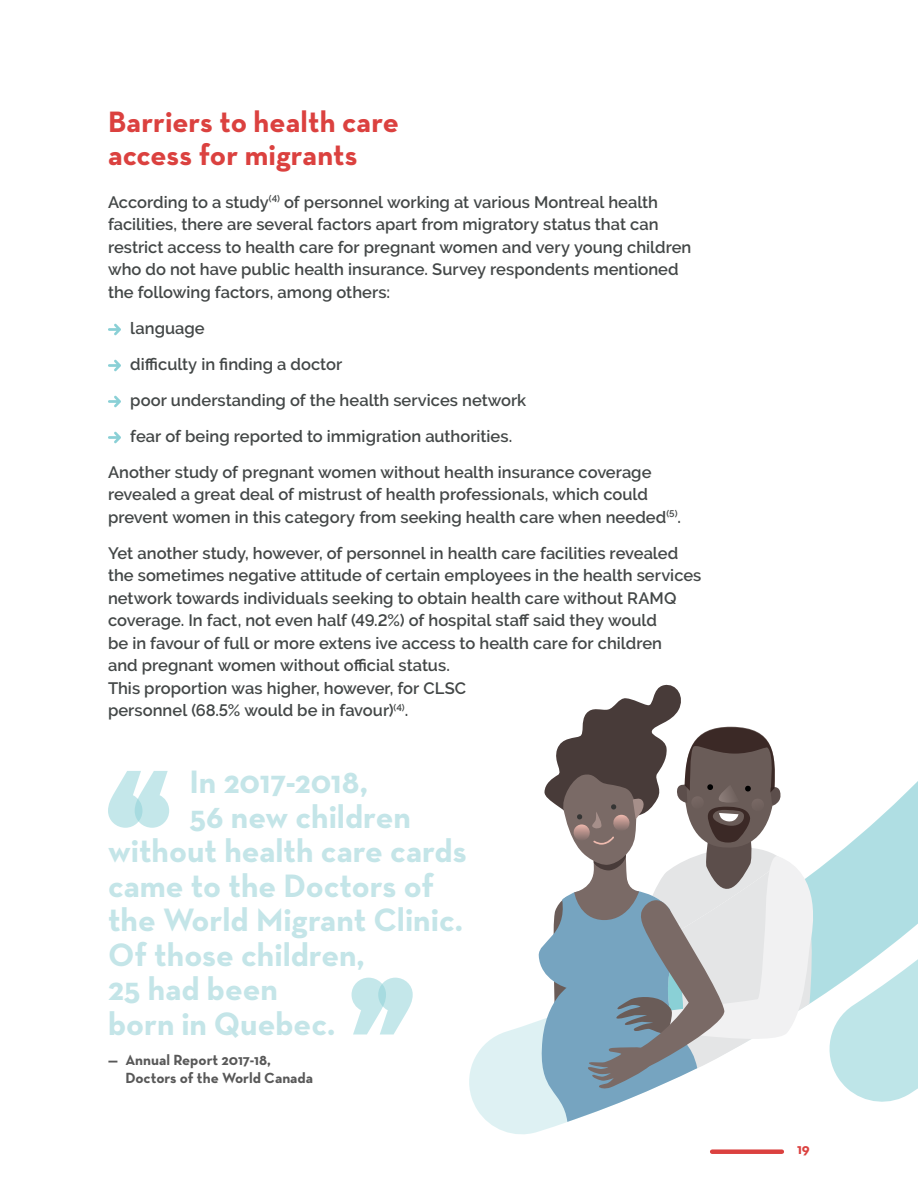
<style>
.page{position:relative;width:918px;height:1188px;background:#fff}
.page>*{position:absolute;margin:0;border:0;box-sizing:border-box;transform-origin:0 0}
.t1{font:700 33px "Neutra Text";color:#c4e5e8}
.t2{font:700 30px/33px "Neutra Text";color:#db413f}
.P-txt_courant{font:600 16.5px/22.5px "Raleway";color:#434747}
.t3{font:700 15px/18px "Neutra Text";color:#585858}
.t4{font:700 15px "Neutra Text";color:#db413f}
</style>
<div class="page">
<div style="left:712px;top:1149px;width:70px;height:5px;background:#db413f"></div>
<svg style="left:108px;top:324px;width:13px;height:11px"></svg>
<svg style="left:108px;top:360px;width:13px;height:11px"></svg>
<svg style="left:108px;top:396px;width:13px;height:11px"></svg>
<svg style="left:108px;top:432px;width:13px;height:11px"></svg>
<svg style="left:469px;top:1021px;width:97px;height:114px;fill:#def1f3"></svg>
<svg style="left:537px;top:684px;width:381px;height:438px"></svg>
<svg style="left:108px;top:771px;width:61px;height:57px"></svg>
<svg style="left:352px;top:978px;width:61px;height:57px"></svg>
<h2 class="t2" style="left:108px;top:105px;width:292px">Barriers to health care access for migrants</h2>
<p class="P-txt_courant" style="left:108px;top:191px;width:585px">According to a study<sup>(4)</sup> of personnel working at various Montreal health facilities, there are several factors apart from migratory status that can restrict access to health care for pregnant women and very young children who do not have public health insurance. Survey respondents mentioned the following factors, among others:</p>
<p class="P-txt_courant" style="left:130px;top:317px;width:76px">language</p>
<p class="P-txt_courant" style="left:130px;top:353px;width:214px">difficulty in finding a doctor</p>
<p class="P-txt_courant" style="left:130px;top:389px;width:398px">poor understanding of the health services network</p>
<p class="P-txt_courant" style="left:130px;top:425px;width:384px">fear of being reported to immigration authorities.</p>
<p class="P-txt_courant" style="left:108px;top:461px;width:575px">Another study of pregnant women without health insurance coverage revealed a great deal of mistrust of health professionals, which could prevent women in this category from seeking health care when needed<sup>(5)</sup>.</p>
<p class="P-txt_courant" style="left:108px;top:542px;width:595px">Yet another study, however, of personnel in health care facilities revealed the sometimes negative attitude of certain employees in the health services network towards individuals seeking to obtain health care without RAMQ coverage. In fact, not even half (49.2%) of hospital staff said they would<br>be in favour of full or more extens ive access to health care for children<br>and pregnant women without official status.<br>This proportion was higher, however, for CLSC<br>personnel (68.5% would be in favour)<sup>(4)</sup>.</p>
<p class="t1" style="left:189px;top:761px;width:180px">In 2017-2018,</p>
<p class="t1" style="left:189px;top:796px;width:223px">56 new children</p>
<p class="t1" style="left:108px;top:830px;width:360px">without health care cards</p>
<p class="t1" style="left:108px;top:865px;width:327px">came to the Doctors of</p>
<p class="t1" style="left:108px;top:899px;width:357px">the World Migrant Clinic.</p>
<p class="t1" style="left:108px;top:934px;width:258px">Of those children,</p>
<p class="t1" style="left:108px;top:968px;width:172px">25 had been</p>
<p class="t1" style="left:108px;top:1003px;width:229px">born in Quebec.</p>
<p class="t3" style="left:125px;top:1050px;width:189px;text-indent:-17px">— Annual Report 2017-18,<br>Doctors of the World Canada</p>
<p class="t4" style="left:797px;top:1140px;width:14px">19</p>
</div>
